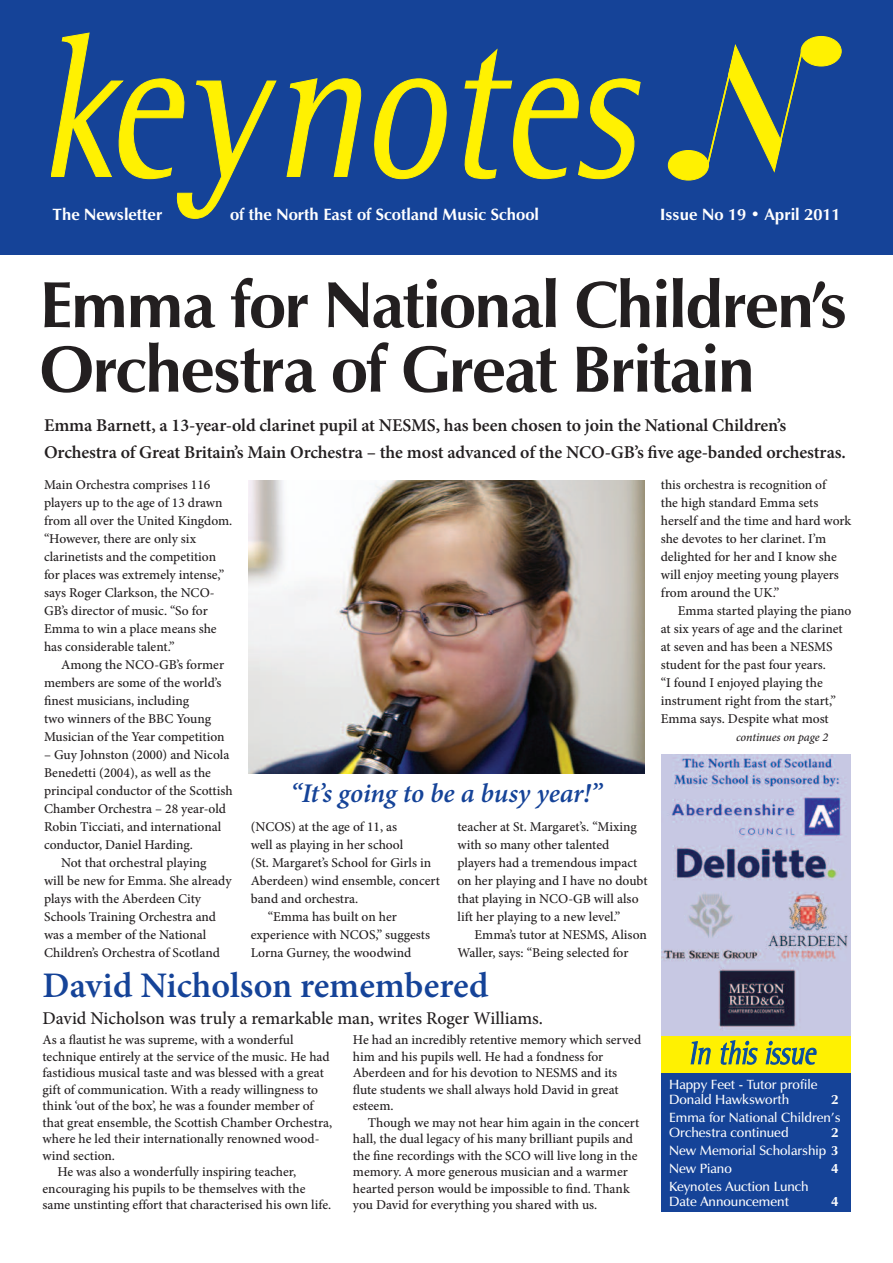
<style>
.page{position:relative;width:893px;height:1263px;background:#fff}
.page>*{position:absolute;margin:0;border:0;box-sizing:border-box;transform-origin:0 0}
.t1{font:700 66px/64.5px "Zapf Humanist 601 BT";letter-spacing:-.025em;color:#231f20}
.t2{font:600 36px "Minion Pro";letter-spacing:-.005em;color:#154398}
.t3{font:italic 600 27px "Minion Pro";letter-spacing:-.005em;color:#154398}
.t4{font:600 18px/27px "Minion Pro";letter-spacing:-.005em;color:#231f20}
.t5{font:500 18px "Minion Pro";color:#231f20}
.t6{font:700 16.5px "Zapf Humanist 601 BT";color:#fff}
.t7{font:500 13.5px/18px "Minion Pro";color:#231f20}
.t8{font:600 13.5px/15px "Zapf Humanist 601 BT";color:#fff}
.t9{font:700 13.5px "Zapf Humanist 601 BT";color:#fff}
.t10{font:italic 500 12px "Minion Pro";letter-spacing:-.01em;color:#231f20}
.s1{font-weight:700}
</style>
<div class="page">
<img style="left:662px;top:754px;width:188px;height:282px">
<div style="left:0;top:0;width:893px;height:255px;background:#154398"></div>
<div style="left:668px;top:150px;width:40px;height:30px;background:#fff101;border-radius:50%"></div>
<div style="left:668px;top:150px;width:40px;height:30px;border:1px solid #fff101;border-radius:50%"></div>
<svg style="left:706px;top:45px;width:98px;height:126px"></svg>
<div style="left:801px;top:36px;width:40px;height:30px;background:#fff101;border-radius:50%"></div>
<div style="left:801px;top:36px;width:40px;height:30px;border:1px solid #fff101;border-radius:50%"></div>
<svg style="left:51px;top:33px;width:225px;height:186px"></svg>
<svg style="left:287px;top:79px;width:75px;height:98px"></svg>
<svg style="left:374px;top:79px;width:73px;height:100px"></svg>
<svg style="left:464px;top:49px;width:176px;height:130px"></svg>
<div style="left:661px;top:1059px;width:189px;height:153px;background:#154398"></div>
<div style="left:661px;top:1036px;width:189px;height:36px;background:#fff101"></div>
<svg style="left:691px;top:1041px;width:19px;height:23px"></svg>
<svg style="left:721px;top:1040px;width:36px;height:24px"></svg>
<svg style="left:766px;top:1041px;width:51px;height:23px"></svg>
<img style="left:249px;top:480px;width:395px;height:294px">
<p class="t6" style="left:53px;top:208px;width:111px">The Newsletter</p>
<p class="t6" style="left:230px;top:208px;width:310px">of the North East of Scotland Music School</p>
<p class="t6" style="left:660px;top:208px;width:182px">Issue No 19 • April 2011</p>
<h1 class="t1" style="left:40px;top:279px;width:810px">Emma for National Children’s<br>Orchestra of Great Britain</h1>
<h3 class="t4" style="left:44px;top:414px;width:803px">Emma Barnett, a 13-year-old clarinet pupil at NESMS, has been chosen to join the National Children’s<br>Orchestra of Great Britain’s Main Orchestra – the most advanced of the NCO-GB’s five age-banded orchestras.</h3>
<p class="t7" style="left:44px;top:477px;width:190px">Main Orchestra comprises 116 players up to the age of 13 drawn from all over the United Kingdom. “However, there are only six clarinetists and the competition for places was extremely intense,” says Roger Clarkson, the NCO-<br>GB’s director of music. “So for<br>Emma to win a place means she has considerable talent.”</p>
<p class="t7" style="left:44px;top:657px;width:182px;text-indent:17px">Among the NCO-GB’s former members are some of the world’s finest musicians, including<br>two winners of the BBC Young<br>Musician of the Year competition</p>
<p class="t7" style="left:44px;top:747px;width:187px">– Guy Johnston (2000) and Nicola</p>
<p class="t7" style="left:44px;top:765px;width:169px">Benedetti (2004), as well as the</p>
<p class="t7" style="left:44px;top:783px;width:190px">principal conductor of the Scottish</p>
<p class="t7" style="left:44px;top:801px;width:184px">Chamber Orchestra – 28 year-old</p>
<p class="t7" style="left:44px;top:819px;width:179px">Robin Ticciati, and international</p>
<p class="t7" style="left:44px;top:837px;width:151px">conductor, Daniel Harding.</p>
<p class="t7" style="left:61px;top:855px;width:147px">Not that orchestral playing</p>
<p class="t7" style="left:44px;top:873px;width:189px">will be new for Emma. She already</p>
<p class="t7" style="left:44px;top:891px;width:159px">plays with the Aberdeen City</p>
<p class="t7" style="left:44px;top:909px;width:174px">Schools Training Orchestra and</p>
<p class="t7" style="left:44px;top:927px;width:164px">was a member of the National</p>
<p class="t7" style="left:44px;top:945px;width:177px">Children’s Orchestra of Scotland</p>
<p class="t7" style="left:661px;top:477px;width:192px">this orchestra is recognition of<br>the high standard Emma sets herself and the time and hard work she devotes to her clarinet. I’m delighted for her and I know she will enjoy meeting young players from around the UK.”</p>
<p class="t7" style="left:661px;top:603px;width:192px;text-indent:17px">Emma started playing the piano at six years of age and the clarinet at seven and has been a NESMS student for the past four years.<br>“I found I enjoyed playing the instrument right from the start,”<br>Emma says. Despite what most</p>
<p class="t10" style="left:736px;top:733px;width:94px">continues on page 2</p>
<h3 class="t3" style="left:290px;top:783px;width:313px">“It’s going to be a busy year!”</h3>
<p class="t7" style="left:457px;top:819px;width:191px">teacher at St. Margaret’s. “Mixing with so many other talented players had a tremendous impact on her playing and I have no doubt that playing in NCO-GB will also lift her playing to a new level.”</p>
<p class="t7" style="left:457px;top:927px;width:191px;text-indent:17px">Emma’s tutor at NESMS, Alison<br>Waller, says: “Being selected for</p>
<p class="t7" style="left:251px;top:819px;width:148px">(NCOS) at the age of 11, as</p>
<p class="t7" style="left:251px;top:837px;width:154px">well as playing in her school</p>
<p class="t7" style="left:251px;top:855px;width:182px">(St. Margaret’s School for Girls in</p>
<p class="t7" style="left:251px;top:873px;width:191px">Aberdeen) wind ensemble, concert</p>
<p class="t7" style="left:251px;top:891px;width:109px">band and orchestra.</p>
<p class="t7" style="left:268px;top:909px;width:131px">“Emma has built on her</p>
<p class="t7" style="left:251px;top:927px;width:181px">experience with NCOS,” suggests</p>
<p class="t7" style="left:251px;top:945px;width:162px">Lorna Gurney, the woodwind</p>
<h2 class="t2" style="left:43px;top:972px;width:447px">David Nicholson remembered</h2>
<h3 class="t5" style="left:43px;top:1011px;width:502px">David Nicholson was truly a remarkable man, writes Roger Williams.</h3>
<p class="t7" style="left:43px;top:1032px;width:253px">As a flautist he was supreme, with a wonderful</p>
<p class="t7" style="left:43px;top:1049px;width:289px">technique entirely at the service of the music. He had</p>
<p class="t7" style="left:43px;top:1065px;width:283px">fastidious musical taste and was blessed with a great</p>
<p class="t7" style="left:43px;top:1082px;width:277px">gift of communication. With a ready willingness to</p>
<p class="t7" style="left:43px;top:1098px;width:273px">think ‘out of the box’, he was a founder member of</p>
<p class="t7" style="left:43px;top:1115px;width:291px">that great ensemble, the Scottish Chamber Orchestra,</p>
<p class="t7" style="left:43px;top:1131px;width:278px">where he led their internationally renowned wood-</p>
<p class="t7" style="left:43px;top:1148px;width:74px">wind section.</p>
<p class="t7" style="left:57px;top:1164px;width:240px">He was also a wonderfully inspiring teacher,</p>
<p class="t7" style="left:43px;top:1181px;width:264px">encouraging his pupils to be themselves with the</p>
<p class="t7" style="left:43px;top:1197px;width:290px">same unstinting effort that characterised his own life.</p>
<p class="t7" style="left:353px;top:1033px;width:290px;line-height:16.5px">He had an incredibly retentive memory which served him and his pupils well. He had a fondness for Aberdeen and for his devotion to NESMS and its flute students we shall always hold David in great esteem.</p>
<p class="t7" style="left:353px;top:1115px;width:288px;line-height:16.5px;text-indent:15px">Though we may not hear him again in the concert hall, the dual legacy of his many brilliant pupils and the fine recordings with the SCO will live long in the memory. A more generous musician and a warmer hearted person would be impossible to find. Thank you David for everything you shared with us.</p>
<p class="t8" style="left:669px;top:1078px;width:150px">Happy Feet - Tutor profile<br>Donald Hawksworth</p>
<p class="t9" style="left:831px;top:1094px;width:9px">2</p>
<p class="t8" style="left:669px;top:1111px;width:173px">Emma for National Children’s<br>Orchestra continued</p>
<p class="t8" style="left:669px;top:1125px;width:171px;line-height:18px;text-align:justify;text-indent:162px"><span class="s1">2<br></span>New Memorial Scholarship <span class="s1">3<br></span>New Piano</p>
<p class="t9" style="left:831px;top:1163px;width:9px">4</p>
<p class="t8" style="left:669px;top:1180px;width:141px">Keynotes Auction Lunch<br>Date Announcement</p>
<p class="t9" style="left:831px;top:1196px;width:9px">4</p>
</div>
